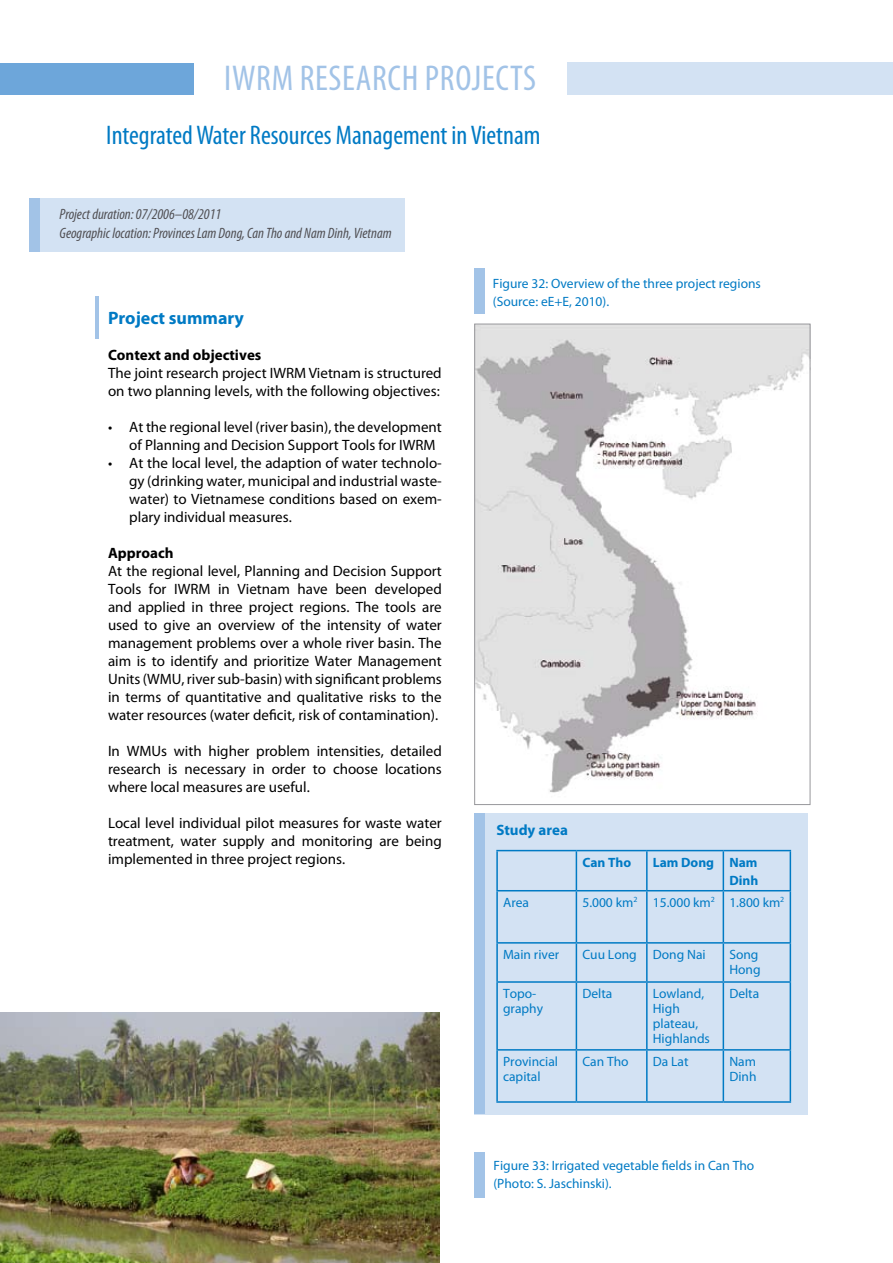
<style>
.page{position:relative;width:893px;height:1263px;background:#fff}
.page>*{position:absolute;margin:0;border:0;box-sizing:border-box;transform-origin:0 0}
.t1{font:condensed 36px "Myriad Pro";letter-spacing:.02em;color:#a2c3e7}
.t2{font:condensed 27px "Myriad Pro";color:#007ac4}
.t3{font:700 18px "Myriad Pro";color:#007ac4}
.t4{font:15px/18px "Myriad Pro";color:#000;text-align:justify}
.t5{font:italic condensed 15px/19.5px "Myriad Pro";color:#504f53}
.t6{font:700 15px "Myriad Pro";color:#000}
.t7{font:700 15px "Myriad Pro";color:#007ac4}
.t8{font:13.5px/15px "Myriad Pro";color:#007ac4}
.t9{font:700 13.5px/18px "Myriad Pro";color:#007ac4;text-align:right}
</style>
<div class="page">
<div style="left:0;top:63px;width:194px;height:31px;background:#6da6da"></div>
<div style="left:567px;top:63px;width:326px;height:32px;background:#d3e2f3"></div>
<div style="left:30px;top:198px;width:375px;height:54px;background:#d3e2f3"></div>
<div style="left:30px;top:198px;width:10px;height:54px;background:#a2c3e7"></div>
<hr style="left:96px;top:297px;width:3px;height:42px;background:#a2c3e7">
<img style="left:477px;top:326px;width:331px;height:467px">
<div style="left:475px;top:324px;width:335px;height:481px;border:1px solid #97979b"></div>
<div style="left:475px;top:813px;width:333px;height:301px;background:#d3e2f3"></div>
<div style="left:475px;top:813px;width:10px;height:301px;background:#a2c3e7"></div>
<hr style="left:496px;top:850px;width:80px;height:1px;background:#007ac4">
<hr style="left:496px;top:851px;width:2px;height:39px;background:#007ac4">
<hr style="left:576px;top:850px;width:71px;height:1px;background:#007ac4">
<hr style="left:576px;top:851px;width:1px;height:39px;background:#007ac4">
<hr style="left:647px;top:850px;width:76px;height:1px;background:#007ac4">
<hr style="left:646px;top:851px;width:2px;height:39px;background:#007ac4">
<hr style="left:723px;top:850px;width:68px;height:1px;background:#007ac4">
<hr style="left:723px;top:851px;width:1px;height:39px;background:#007ac4">
<hr style="left:790px;top:851px;width:1px;height:39px;background:#007ac4">
<hr style="left:496px;top:890px;width:80px;height:1px;background:#007ac4">
<hr style="left:496px;top:891px;width:2px;height:51px;background:#007ac4">
<hr style="left:576px;top:890px;width:71px;height:1px;background:#007ac4">
<hr style="left:576px;top:891px;width:1px;height:51px;background:#007ac4">
<hr style="left:647px;top:890px;width:76px;height:1px;background:#007ac4">
<hr style="left:646px;top:891px;width:2px;height:51px;background:#007ac4">
<hr style="left:723px;top:890px;width:68px;height:1px;background:#007ac4">
<hr style="left:723px;top:891px;width:1px;height:51px;background:#007ac4">
<hr style="left:790px;top:891px;width:1px;height:51px;background:#007ac4">
<hr style="left:496px;top:942px;width:80px;height:1px;background:#007ac4">
<hr style="left:496px;top:944px;width:2px;height:37px;background:#007ac4">
<hr style="left:576px;top:942px;width:71px;height:1px;background:#007ac4">
<hr style="left:576px;top:944px;width:1px;height:37px;background:#007ac4">
<hr style="left:647px;top:942px;width:76px;height:1px;background:#007ac4">
<hr style="left:646px;top:944px;width:2px;height:37px;background:#007ac4">
<hr style="left:723px;top:942px;width:68px;height:1px;background:#007ac4">
<hr style="left:723px;top:944px;width:1px;height:37px;background:#007ac4">
<hr style="left:790px;top:944px;width:1px;height:37px;background:#007ac4">
<hr style="left:496px;top:981px;width:80px;height:2px;background:#007ac4">
<hr style="left:496px;top:983px;width:2px;height:66px;background:#007ac4">
<hr style="left:576px;top:981px;width:71px;height:2px;background:#007ac4">
<hr style="left:576px;top:983px;width:1px;height:66px;background:#007ac4">
<hr style="left:647px;top:981px;width:76px;height:2px;background:#007ac4">
<hr style="left:646px;top:983px;width:2px;height:66px;background:#007ac4">
<hr style="left:723px;top:981px;width:68px;height:2px;background:#007ac4">
<hr style="left:723px;top:983px;width:1px;height:66px;background:#007ac4">
<hr style="left:790px;top:983px;width:1px;height:66px;background:#007ac4">
<hr style="left:496px;top:1049px;width:80px;height:1px;background:#007ac4">
<hr style="left:496px;top:1050px;width:2px;height:51px;background:#007ac4">
<hr style="left:576px;top:1049px;width:71px;height:1px;background:#007ac4">
<hr style="left:576px;top:1050px;width:1px;height:51px;background:#007ac4">
<hr style="left:647px;top:1049px;width:76px;height:1px;background:#007ac4">
<hr style="left:646px;top:1050px;width:2px;height:51px;background:#007ac4">
<hr style="left:723px;top:1049px;width:68px;height:1px;background:#007ac4">
<hr style="left:723px;top:1050px;width:1px;height:51px;background:#007ac4">
<hr style="left:790px;top:1050px;width:1px;height:51px;background:#007ac4">
<hr style="left:496px;top:1101px;width:80px;height:2px;background:#007ac4">
<hr style="left:576px;top:1101px;width:71px;height:2px;background:#007ac4">
<hr style="left:647px;top:1101px;width:76px;height:2px;background:#007ac4">
<hr style="left:723px;top:1101px;width:68px;height:2px;background:#007ac4">
<div style="left:474px;top:269px;width:10px;height:45px;background:#a2c3e7"></div>
<div style="left:475px;top:1152px;width:10px;height:45px;background:#a2c3e7"></div>
<img style="left:0;top:1012px;width:439px;height:251px">
<h1 class="t1" style="left:224px;top:56px;width:313px">IWRM Research Projects</h1>
<h2 class="t2" style="left:106px;top:119px;width:436px">Integrated Water Resources Management in Vietnam</h2>
<p class="t5" style="left:60px;top:204px;width:334px">Project duration: 07/2006–08/2011<br>Geographic location: Provinces Lam Dong, Can Tho and Nam Dinh, Vietnam</p>
<p class="t8" style="left:493px;top:274px;width:270px;line-height:18px">Figure 32: Overview of the three project regions (Source: eE+E, 2010).</p>
<p class="t3" style="left:108px;top:306px;width:137px">Project summary</p>
<p class="t6" style="left:108px;top:345px;width:155px">Context and objectives</p>
<p class="t4" style="left:108px;top:364px;width:335px">The joint research project IWRM Vietnam is structured on two planning levels, with the following objectives:</p>
<p class="t4" style="left:129px;top:418px;width:314px;text-indent:-21px">• At the regional level (river basin), the development of Planning and Decision Support Tools for IWRM</p>
<p class="t4" style="left:129px;top:454px;width:314px;text-indent:-21px">• At the local level, the adaption of water technolo&shy;gy (drinking water, municipal and industrial waste&shy;water) to Vietnamese conditions based on exem&shy;plary individual measures.</p>
<p class="t6" style="left:108px;top:543px;width:67px">Approach</p>
<p class="t4" style="left:108px;top:562px;width:335px">At the regional level, Planning and Decision Support Tools for IWRM in Vietnam have been developed and applied in three project regions. The tools are used to give an overview of the intensity of water management problems over a whole river basin. The aim is to identify and prioritize Water Management Units (WMU, river sub-basin) with significant problems in terms of quantitative and qualitative risks to the water resources (water deficit, risk of contamination).</p>
<p class="t4" style="left:108px;top:742px;width:335px">In WMUs with higher problem intensities, detailed research is necessary in order to choose locations where local measures are useful.</p>
<p class="t4" style="left:108px;top:814px;width:335px">Local level individual pilot measures for waste water treatment, water supply and monitoring are being implemented in three project regions.</p>
<p class="t7" style="left:496px;top:820px;width:73px">Study area</p>
<p class="t9" style="left:582px;top:853px;width:50px">Can Tho</p>
<p class="t9" style="left:653px;top:853px;width:107px">Lam Dong Nam<br>Dinh</p>
<p class="t8" style="left:503px;top:895px;width:27px">Area</p>
<p class="t8" style="left:582px;top:895px;width:203px">5.000 km<sup>2</sup> 15.000 km<sup>2</sup> 1.800 km<sup>2</sup></p>
<p class="t8" style="left:503px;top:947px;width:58px">Main river</p>
<p class="t8" style="left:582px;top:947px;width:125px">Cuu Long Dong Nai</p>
<p class="t8" style="left:729px;top:947px;width:33px">Song<br>Hong</p>
<p class="t8" style="left:503px;top:986px;width:42px">Topo&shy;graphy</p>
<p class="t8" style="left:582px;top:986px;width:31px">Delta</p>
<p class="t8" style="left:653px;top:986px;width:59px">Lowland,<br>High plateau,<br>Highlands</p>
<p class="t8" style="left:729px;top:986px;width:31px">Delta</p>
<p class="t8" style="left:503px;top:1054px;width:57px">Provincial capital</p>
<p class="t8" style="left:582px;top:1054px;width:48px">Can Tho</p>
<p class="t8" style="left:653px;top:1054px;width:37px">Da Lat</p>
<p class="t8" style="left:729px;top:1054px;width:29px">Nam<br>Dinh</p>
<p class="t8" style="left:493px;top:1156px;width:262px;line-height:18px">Figure 33: Irrigated vegetable fields in Can Tho (Photo: S. Jaschinski).</p>
</div>
